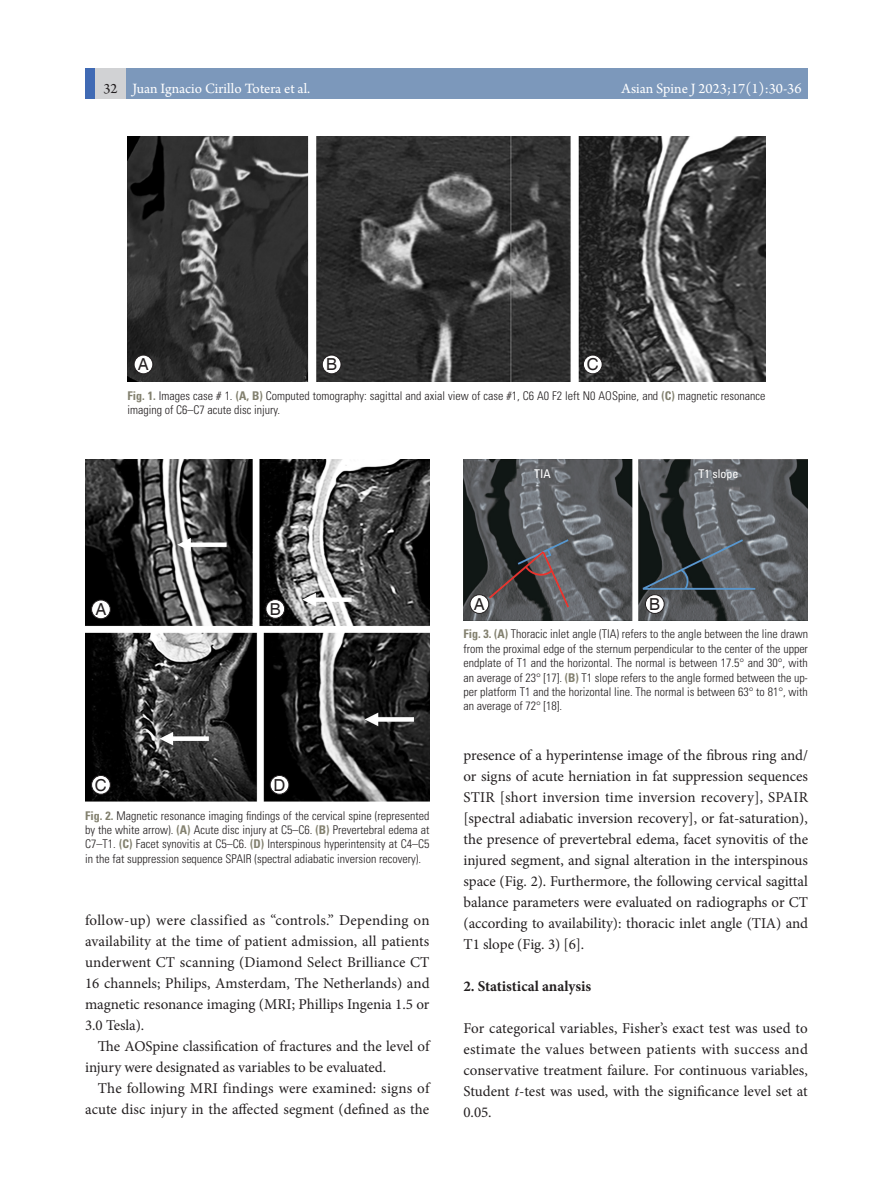
<style>
.page{position:relative;width:893px;height:1191px;background:#fff}
.page>*{position:absolute;margin:0;border:0;box-sizing:border-box;transform-origin:0 0}
.t1{font:16.5px "Helvetica";color:#231f20}
.본문_내용{font:15px/21px "Minion Pro";letter-spacing:-.005em;color:#231f20;text-align:justify}
.본문_내용_첫문단{font:15px/21px "Minion Pro";color:#231f20;text-align:justify}
.t2{font:15px "Arno Pro";color:#fff}
.본문_중제목{font:700 15px "Minion Pro";letter-spacing:-.005em;color:#231f20}
.표_그림설명{font:300 condensed 12px/14.4px "Univers LT Std";color:#231f20;text-align:justify}
.표_그림설명-2{font:condensed 12px "Univers LT Std";color:#fff}
.s1{color:#231f20}
.s2{font-weight:700;color:#82806e}
.s3{font-style:italic}
</style>
<div class="page">
<div style="left:85px;top:68px;width:58px;height:31px;background:#d1d2d4"></div>
<div style="left:126px;top:68px;width:682px;height:31px;background:#7c98bb"></div>
<div style="left:85px;top:68px;width:10px;height:31px;background:#406ab4"></div>
<img style="left:128px;top:136px;width:637px;height:245px">
<div style="left:134px;top:355px;width:19px;height:19px;background:#fff;border-radius:50%"></div>
<div style="left:134px;top:355px;width:19px;height:19px;border:1px solid #231f20;border-radius:50%"></div>
<div style="left:322px;top:355px;width:19px;height:19px;background:#fff;border-radius:50%"></div>
<div style="left:322px;top:355px;width:19px;height:19px;border:1px solid #231f20;border-radius:50%"></div>
<div style="left:583px;top:355px;width:19px;height:19px;background:#fff;border-radius:50%"></div>
<div style="left:583px;top:355px;width:19px;height:19px;border:1px solid #231f20;border-radius:50%"></div>
<img style="left:85px;top:459px;width:344px;height:343px">
<div style="left:92px;top:600px;width:18px;height:19px;background:#fff;border-radius:50%"></div>
<div style="left:91px;top:600px;width:20px;height:19px;border:1px solid #231f20;border-radius:50%"></div>
<div style="left:266px;top:599px;width:19px;height:19px;background:#fff;border-radius:50%"></div>
<div style="left:266px;top:599px;width:19px;height:19px;border:1px solid #231f20;border-radius:50%"></div>
<div style="left:92px;top:775px;width:18px;height:19px;background:#fff;border-radius:50%"></div>
<div style="left:91px;top:775px;width:20px;height:19px;border:1px solid #231f20;border-radius:50%"></div>
<div style="left:270px;top:775px;width:19px;height:19px;background:#fff;border-radius:50%"></div>
<div style="left:270px;top:775px;width:19px;height:19px;border:1px solid #231f20;border-radius:50%"></div>
<img style="left:463px;top:459px;width:345px;height:161px">
<div style="left:470px;top:594px;width:19px;height:19px;background:#fff;border-radius:50%"></div>
<div style="left:470px;top:594px;width:19px;height:19px;border:1px solid #231f20;border-radius:50%"></div>
<div style="left:645px;top:594px;width:19px;height:19px;background:#fff;border-radius:50%"></div>
<div style="left:645px;top:594px;width:19px;height:19px;border:1px solid #231f20;border-radius:50%"></div>
<p class="t2" style="left:103px;top:80px;width:208px"><span class="s1">32</span> Juan Ignacio Cirillo Totera et al.</p>
<p class="t2" style="left:621px;top:80px;width:182px">Asian Spine J 2023;17(1):30-36</p>
<p class="t1" style="left:138px;top:355px;width:13px">A</p>
<p class="t1" style="left:326px;top:355px;width:13px">B</p>
<p class="t1" style="left:587px;top:355px;width:13px">C</p>
<p class="표_그림설명" style="left:128px;top:388px;width:639px"><span class="s2">Fig. 1.</span> Images case # 1. <span class="s2">(A, B)</span> Computed tomography: sagittal and axial view of case #1, C6 A0 F2 left N0 AOSpine, and <span class="s2">(C)</span> magnetic resonance imaging of C6–C7 acute disc injury.</p>
<p class="표_그림설명-2" style="left:534px;top:466px;width:18px">TIA</p>
<p class="표_그림설명-2" style="left:698px;top:466px;width:41px">T1 slope</p>
<p class="t1" style="left:95px;top:600px;width:13px">A</p>
<p class="t1" style="left:270px;top:599px;width:13px">B</p>
<p class="t1" style="left:95px;top:775px;width:13px">C</p>
<p class="t1" style="left:274px;top:775px;width:13px">D</p>
<p class="표_그림설명" style="left:85px;top:808px;width:346px"><span class="s2">Fig. 2.</span> Magnetic resonance imaging findings of the cervical spine (represented by the white arrow). <span class="s2">(A)</span> Acute disc injury at C5–C6. <span class="s2">(B)</span> Prevertebral edema at C7–T1. <span class="s2">(C)</span> Facet synovitis at C5–C6. <span class="s2">(D)</span> Interspinous hyperintensity at C4–C5 in the fat suppression sequence SPAIR (spectral adiabatic inversion recovery).</p>
<p class="본문_내용" style="left:85px;top:909px;width:346px">follow-up) were classified as “controls.” Depending on availability at the time of patient admission, all patients underwent CT scanning (Diamond Select Brilliance CT 16 channels; Philips, Amsterdam, The Netherlands) and magnetic resonance imaging (MRI; Phillips Ingenia 1.5 or 3.0 Tesla).</p>
<p class="본문_내용" style="left:85px;top:1035px;width:346px;text-indent:13px">The AOSpine classification of fractures and the level of injury were designated as variables to be evaluated.</p>
<p class="본문_내용" style="left:85px;top:1077px;width:346px;text-align:right">The following MRI findings were examined: signs of acute disc injury in the affected segment (defined as the</p>
<p class="t1" style="left:474px;top:594px;width:13px">A</p>
<p class="t1" style="left:649px;top:594px;width:13px">B</p>
<p class="표_그림설명" style="left:463px;top:627px;width:346px"><span class="s2">Fig. 3. (A)</span> Thoracic inlet angle (TIA) refers to the angle between the line drawn from the proximal edge of the sternum perpendicular to the center of the upper endplate of T1 and the horizontal. The normal is between 17.5° and 30°, with an average of 23° [17]. <span class="s2">(B)</span> T1 slope refers to the angle formed between the up&shy;per platform T1 and the horizontal line. The normal is between 63° to 81°, with an average of 72° [18].</p>
<p class="본문_내용" style="left:463px;top:744px;width:346px">presence of a hyperintense image of the fibrous ring and/ or signs of acute herniation in fat suppression sequences STIR [short inversion time inversion recovery], SPAIR [spectral adiabatic inversion recovery], or fat-saturation), the presence of prevertebral edema, facet synovitis of the injured segment, and signal alteration in the interspinous space (Fig. 2). Furthermore, the following cervical sagittal balance parameters were evaluated on radiographs or CT (according to availability): thoracic inlet angle (TIA) and T1 slope (Fig. 3) [6].</p>
<p class="본문_중제목" style="left:463px;top:975px;width:129px">2. Statistical analysis</p>
<p class="본문_내용_첫문단" style="left:463px;top:1017px;width:346px">For categorical variables, Fisher’s exact test was used to estimate the values between patients with success and conservative treatment failure. For continuous variables, Student <span class="s3">t</span>-test was used, with the significance level set at 0.05.</p>
</div>
